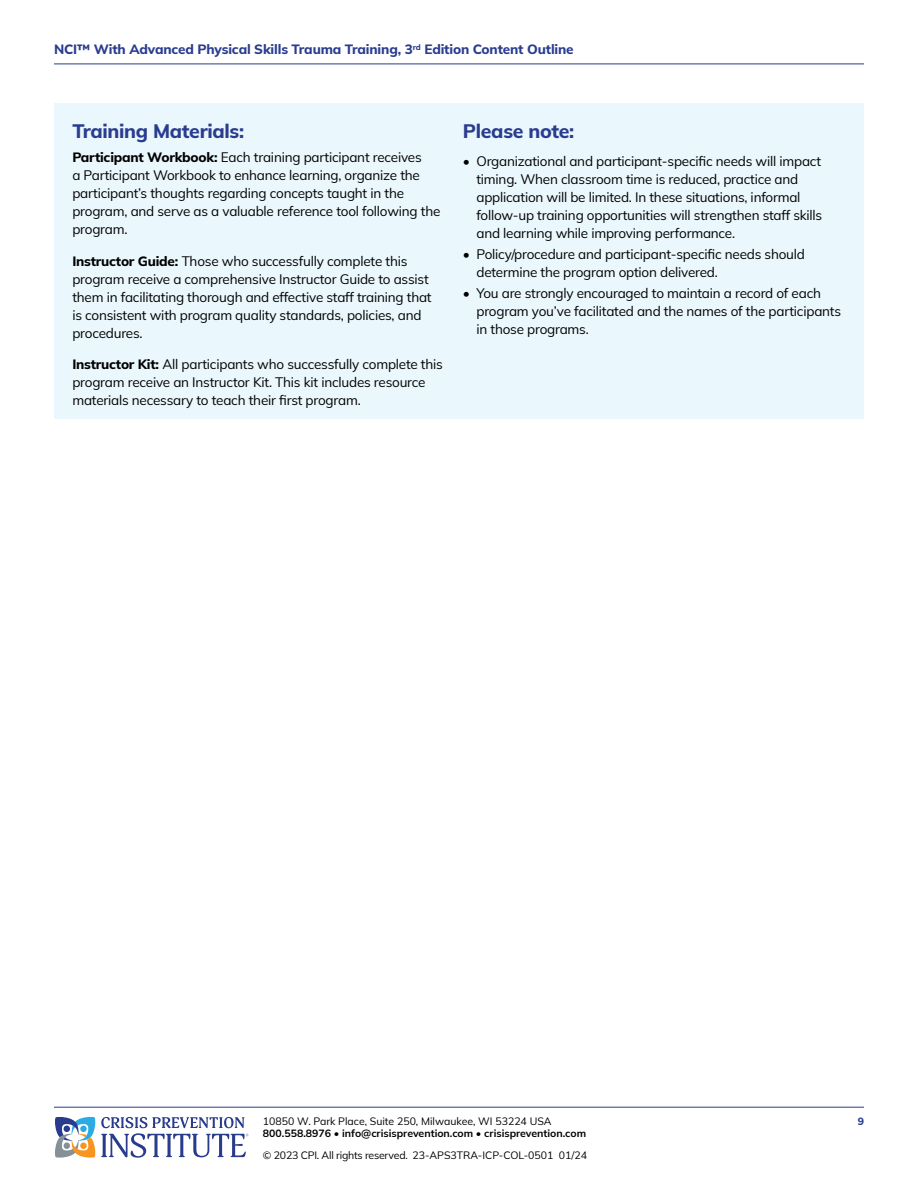
<style>
.page{position:relative;width:918px;height:1188px;background:#fff}
.page>*{position:absolute;margin:0;border:0;box-sizing:border-box;transform-origin:0 0}
.t1{font:800 19.5px "Mulish";letter-spacing:-.015em;color:#293c8f}
.t2{font:13.5px/18px "Mulish";letter-spacing:-.015em;color:#000}
.t3{font:800 13.5px "Mulish";letter-spacing:-.01em;color:#293c8f}
.t4{font:700 10.5px/12px "Mulish";color:#000}
.t5{font:10.5px "Mulish";letter-spacing:-.02em;color:#000}
.t6{font:800 10.5px "Mulish";color:#293c8f}
.s1{font-weight:800}
.s2{font-weight:400}
</style>
<div class="page">
<hr style="left:54px;top:1107px;width:810px;height:1px;background:#293c8f">
<hr style="left:54px;top:64px;width:810px;height:1px;background:#293c8f">
<svg style="left:55px;top:1116px;width:194px;height:42px"></svg>
<div style="left:54px;top:104px;width:810px;height:315px;background:#eaf7fc"></div>
<p class="t3" style="left:54px;top:40px;width:521px">NCI™ With Advanced Physical Skills Trauma Training, 3<sup>rd</sup> Edition Content Outline</p>
<h1 class="t1" style="left:72px;top:117px;width:173px">Training Materials:</h1>
<p class="t2" style="left:72px;top:148px;width:370px"><span class="s1">Participant Workbook:</span> Each training participant receives<br>a Participant Workbook to enhance learning, organize the participant’s thoughts regarding concepts taught in the program, and serve as a valuable reference tool following the program.</p>
<p class="t2" style="left:72px;top:252px;width:361px"><span class="s1">Instructor Guide:</span> Those who successfully complete this program receive a comprehensive Instructor Guide to assist them in facilitating thorough and effective staff training that is consistent with program quality standards, policies, and procedures.</p>
<p class="t2" style="left:72px;top:355px;width:372px"><span class="s1">Instructor Kit:</span> All participants who successfully complete this program receive an Instructor Kit. This kit includes resource materials necessary to teach their first program.</p>
<h1 class="t1" style="left:463px;top:117px;width:113px">Please note:</h1>
<p class="t2" style="left:476px;top:151px;width:347px;text-indent:-14px">• Organizational and participant-specific needs will impact timing. When classroom time is reduced, practice and application will be limited. In these situations, informal follow-up training opportunities will strengthen staff skills and learning while improving performance.</p>
<p class="t2" style="left:476px;top:245px;width:330px;text-indent:-14px">• Policy/procedure and participant-specific needs should determine the program option delivered.</p>
<p class="t2" style="left:476px;top:284px;width:366px;text-indent:-14px">• You are strongly encouraged to maintain a record of each program you’ve facilitated and the names of the participants in those programs.</p>
<p class="t4" style="left:263px;top:1115px;width:325px"><span class="s2">10850 W. Park Place, Suite 250, Milwaukee, WI 53224 USA<br></span>800.558.8976 <span class="s2">•</span> info@crisisprevention.com <span class="s2">•</span> crisisprevention.com</p>
<p class="t5" style="left:263px;top:1148px;width:326px">© 2023 CPI. All rights reserved. 23-APS3TRA-ICP-COL-0501 01/24</p>
<p class="t6" style="left:858px;top:1114px;width:8px">9</p>
</div>
